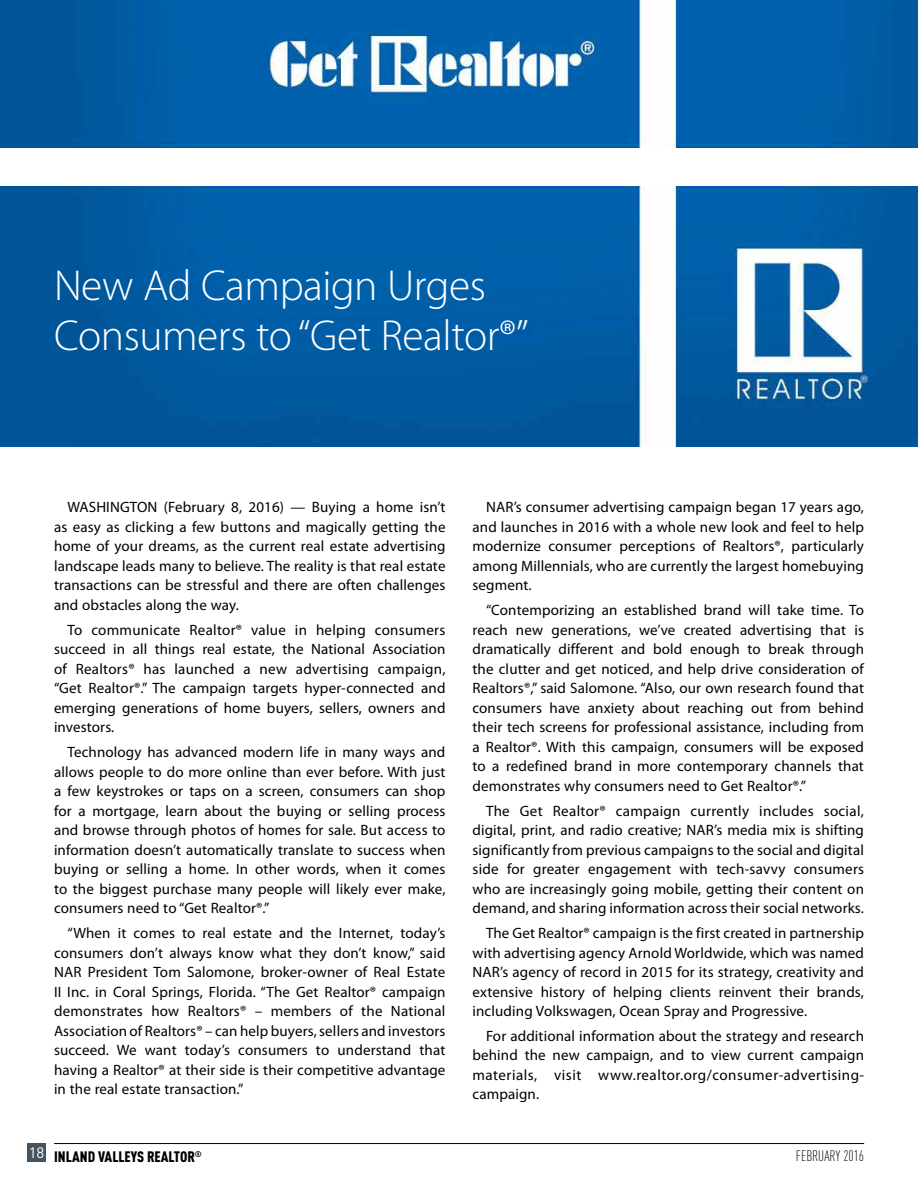
<style>
.page{position:relative;width:918px;height:1188px;background:#fff}
.page>*{position:absolute;margin:0;border:0;box-sizing:border-box;transform-origin:0 0}
.t1{font:300 43.5px/49.5px "Myriad Pro";letter-spacing:-.01em;color:#fff}
.t2{font:15px/19.5px "Myriad Pro";letter-spacing:.01em;color:#000;text-align:justify}
.t3{font:900 15px "DIN Cond";color:#000}
.t4{font:300 15px "DIN Cond";color:#000}
.t5{font:15px "DIN";color:#fff}
</style>
<div class="page">
<div style="left:0;top:0;width:918px;height:447px;background:#015699"></div>
<img style="left:70px;top:0;width:848px;height:447px">
<hr style="left:54px;top:1143px;width:810px;height:1px;background:#000">
<div style="left:27px;top:1143px;width:19px;height:19px;background:#455560"></div>
<div style="left:0;top:148px;width:918px;height:38px;background:#fff"></div>
<h1 class="t1" style="left:54px;top:262px;width:476px">New Ad Campaign Urges<br>Consumers to “Get Realtor®”</h1>
<p class="t2" style="left:54px;top:498px;width:393px;text-indent:14px">WASHINGTON (February 8, 2016) — Buying a home isn’t as easy as clicking a few buttons and magically getting the home of your dreams, as the current real estate advertising landscape leads many to believe. The reality is that real estate transactions can be stressful and there are often challenges and obstacles along the way.</p>
<p class="t2" style="left:54px;top:620px;width:393px;text-indent:14px">To communicate Realtor® value in helping consumers succeed in all things real estate, the National Association of Realtors® has launched a new advertising campaign, “Get Realtor®.” The campaign targets hyper-connected and emerging generations of home buyers, sellers, owners and investors.</p>
<p class="t2" style="left:54px;top:743px;width:393px;text-indent:14px">Technology has advanced modern life in many ways and allows people to do more online than ever before. With just a few keystrokes or taps on a screen, consumers can shop for a mortgage, learn about the buying or selling process and browse through photos of homes for sale. But access to information doesn’t automatically translate to success when buying or selling a home. In other words, when it comes to the biggest purchase many people will likely ever make, consumers need to “Get Realtor®.”</p>
<p class="t2" style="left:54px;top:924px;width:393px;text-indent:14px">“When it comes to real estate and the Internet, today’s consumers don’t always know what they don’t know,” said NAR President Tom Salomone, broker-owner of Real Estate II Inc. in Coral Springs, Florida. “The Get Realtor® campaign demonstrates how Realtors® – members of the National Association of Realtors® – can help buyers, sellers and investors succeed. We want today’s consumers to understand that having a Realtor® at their side is their competitive advantage in the real estate transaction.”</p>
<p class="t2" style="left:472px;top:498px;width:393px;text-indent:14px">NAR’s consumer advertising campaign began 17 years ago, and launches in 2016 with a whole new look and feel to help modernize consumer perceptions of Realtors®, particularly among Millennials, who are currently the largest homebuying segment.</p>
<p class="t2" style="left:472px;top:601px;width:393px;text-indent:14px">“Contemporizing an established brand will take time. To reach new generations, we’ve created advertising that is dramatically different and bold enough to break through the clutter and get noticed, and help drive consideration of Realtors®,” said Salomone. “Also, our own research found that consumers have anxiety about reaching out from behind their tech screens for professional assistance, including from a Realtor®. With this campaign, consumers will be exposed to a redefined brand in more contemporary channels that demonstrates why consumers need to Get Realtor®.”</p>
<p class="t2" style="left:472px;top:801px;width:393px;text-indent:14px">The Get Realtor® campaign currently includes social, digital, print, and radio creative; NAR’s media mix is shifting significantly from previous campaigns to the social and digital side for greater engagement with tech-savvy consumers who are increasingly going mobile, getting their content on demand, and sharing information across their social networks.</p>
<p class="t2" style="left:472px;top:924px;width:393px;text-indent:14px">The Get Realtor® campaign is the first created in partnership with advertising agency Arnold Worldwide, which was named NAR’s agency of record in 2015 for its strategy, creativity and extensive history of helping clients reinvent their brands, including Volkswagen, Ocean Spray and Progressive.</p>
<p class="t2" style="left:472px;top:1026px;width:393px;text-indent:14px">For additional information about the strategy and research behind the new campaign, and to view current campaign materials, visit www.realtor.org/consumer-advertising&shy;campaign.</p>
<p class="t5" style="left:29px;top:1143px;width:17px">18</p>
<p class="t4" style="left:796px;top:1148px;width:70px">FEBRUARY 2016</p>
<p class="t3" style="left:54px;top:1147px;width:149px">INLAND VALLEYS REALTOR<sup>®</sup></p>
</div>
